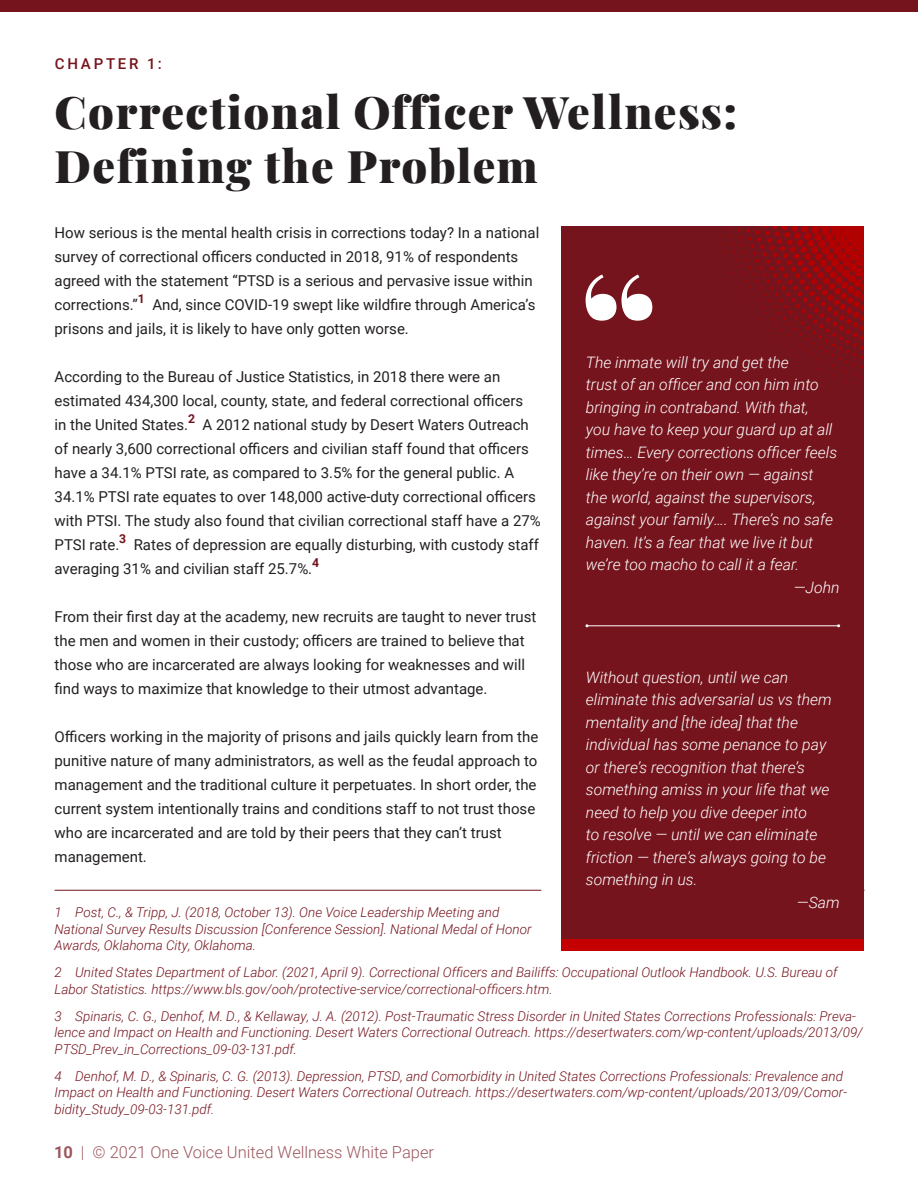
<style>
.page{position:relative;width:918px;height:1188px;background:#fff}
.page>*{position:absolute;margin:0;border:0;box-sizing:border-box;transform-origin:0 0}
.Paragraph_Heading{font:900 45px/54px "Playfair Display";letter-spacing:.035em;color:#231f20}
.t1{font:300 16.5px "Roboto";color:#91434a}
.Quotations{font:italic 300 15.75px/22.5px "Roboto";color:#fff}
.Text_Body{font:15px/24px "Roboto";color:#231f20}
.Section_Top_Continue{font:500 15px "Roboto";letter-spacing:.185em;color:#75141d}
.Footer_Italicised{font:italic 300 13.5px/16.5px "Roboto";color:#75141d}
.Text_Body-2{font:700 12.3px "Roboto";color:#75141d}
.s1{font-weight:700}
</style>
<div class="page">
<div style="left:0;top:0;width:918px;height:11px;background:#75141d"></div>
<hr style="left:55px;top:890px;width:486px;height:1px;background:#75141d">
<div style="left:562px;top:226px;width:302px;height:721px;background:#75141d"></div>
<svg style="left:711px;top:226px;width:153px;height:170px"></svg>
<div style="left:562px;top:940px;width:302px;height:11px;background:#c40000"></div>
<svg style="left:586px;top:274px;width:66px;height:47px"></svg>
<hr style="left:587px;top:625px;width:252px;height:1px;background:#fff">
<p class="Section_Top_Continue" style="left:55px;top:53px;width:109px">CHAPTER 1:</p>
<p class="Paragraph_Heading" style="left:55px;top:81px;width:684px">Correctional Officer Wellness:<br>Defining the Problem</p>
<p class="Text_Body" style="left:55px;top:220px;width:486px">How serious is the mental health crisis in corrections today? In a national survey of correctional officers conducted in 2018, 91% of respondents agreed with the statement “PTSD is a serious and pervasive issue within corrections.”</p>
<p class="Text_Body-2" style="left:138px;top:290px;width:9px">1</p>
<p class="Text_Body" style="left:55px;top:292px;width:482px;text-indent:98px">And, since COVID-19 swept like wildfire through America’s prisons and jails, it is likely to have only gotten worse.</p>
<p class="Text_Body" style="left:55px;top:364px;width:470px">According to the Bureau of Justice Statistics, in 2018 there were an estimated 434,300 local, county, state, and federal correctional officers in the United States.</p>
<p class="Text_Body-2" style="left:188px;top:410px;width:9px">2</p>
<p class="Text_Body" style="left:55px;top:412px;width:488px;text-indent:148px">A 2012 national study by Desert Waters Outreach of nearly 3,600 correctional officers and civilian staff found that officers have a 34.1% PTSI rate, as compared to 3.5% for the general public. A 34.1% PTSI rate equates to over 148,000 active-duty correctional officers with PTSI. The study also found that civilian correctional staff have a 27% PTSI rate.</p>
<p class="Text_Body-2" style="left:119px;top:530px;width:9px">3</p>
<p class="Text_Body" style="left:55px;top:532px;width:486px;text-indent:79px">Rates of depression are equally disturbing, with custody staff averaging 31% and civilian staff 25.7%.</p>
<p class="Text_Body-2" style="left:312px;top:554px;width:9px">4</p>
<p class="Quotations" style="left:586px;top:350px;width:253px">The inmate will try and get the<br>trust of an officer and con him into bringing in contraband. With that, you have to keep your guard up at all times… Every corrections officer feels like they’re on their own — against the world, against the supervisors, against your family…. There’s no safe haven. It’s a fear that we live it but we’re too macho to call it a fear.</p>
<p class="Quotations" style="left:794px;top:575px;width:47px">—John</p>
<p class="Text_Body" style="left:55px;top:604px;width:483px">From their first day at the academy, new recruits are taught to never trust the men and women in their custody; officers are trained to believe that those who are incarcerated are always looking for weaknesses and will find ways to maximize that knowledge to their utmost advantage.</p>
<p class="Text_Body" style="left:55px;top:724px;width:485px">Officers working in the majority of prisons and jails quickly learn from the punitive nature of many administrators, as well as the feudal approach to management and the traditional culture it perpetuates. In short order, the current system intentionally trains and conditions staff to not trust those who are incarcerated and are told by their peers that they can’t trust management.</p>
<p class="Quotations" style="left:586px;top:665px;width:247px">Without question, until we can eliminate this adversarial us vs them mentality and [the idea] that the individual has some penance to pay or there’s recognition that there’s something amiss in your life that we need to help you dive deeper into<br>to resolve — until we can eliminate friction — there’s always going to be something in us.</p>
<p class="Quotations" style="left:797px;top:890px;width:44px">—Sam</p>
<p class="Footer_Italicised" style="left:55px;top:904px;width:479px">1 Post, C., &amp; Tripp, J. (2018, October 13). One Voice Leadership Meeting and<br>National Survey Results Discussion [Conference Session]. National Medal of Honor<br>Awards, Oklahoma City, Oklahoma.</p>
<p class="Footer_Italicised" style="left:55px;top:964px;width:784px">2 United States Department of Labor. (2021, April 9). Correctional Officers and Bailiffs: Occupational Outlook Handbook. U.S. Bureau of<br>Labor Statistics. https://www.bls.gov/ooh/protective-service/correctional-officers.htm.</p>
<p class="Footer_Italicised" style="left:55px;top:1007px;width:810px">3 Spinaris, C. G., Denhof, M. D., &amp; Kellaway, J. A. (2012). Post-Traumatic Stress Disorder in United States Corrections Professionals: Preva&shy;lence and Impact on Health and Functioning. Desert Waters Correctional Outreach. https://desertwaters.com/wp-content/uploads/2013/09/<br>PTSD_Prev_in_Corrections_09-03-131.pdf.</p>
<p class="Footer_Italicised" style="left:55px;top:1067px;width:794px">4 Denhof, M. D., &amp; Spinaris, C. G. (2013). Depression, PTSD, and Comorbidity in United States Corrections Professionals: Prevalence and<br>Impact on Health and Functioning. Desert Waters Correctional Outreach. https://desertwaters.com/wp-content/uploads/2013/09/Comor&shy;bidity_Study_09-03-131.pdf.</p>
<p class="t1" style="left:54px;top:1141px;width:382px"><span class="s1">10</span> | © 2021 One Voice United Wellness White Paper</p>
</div>
